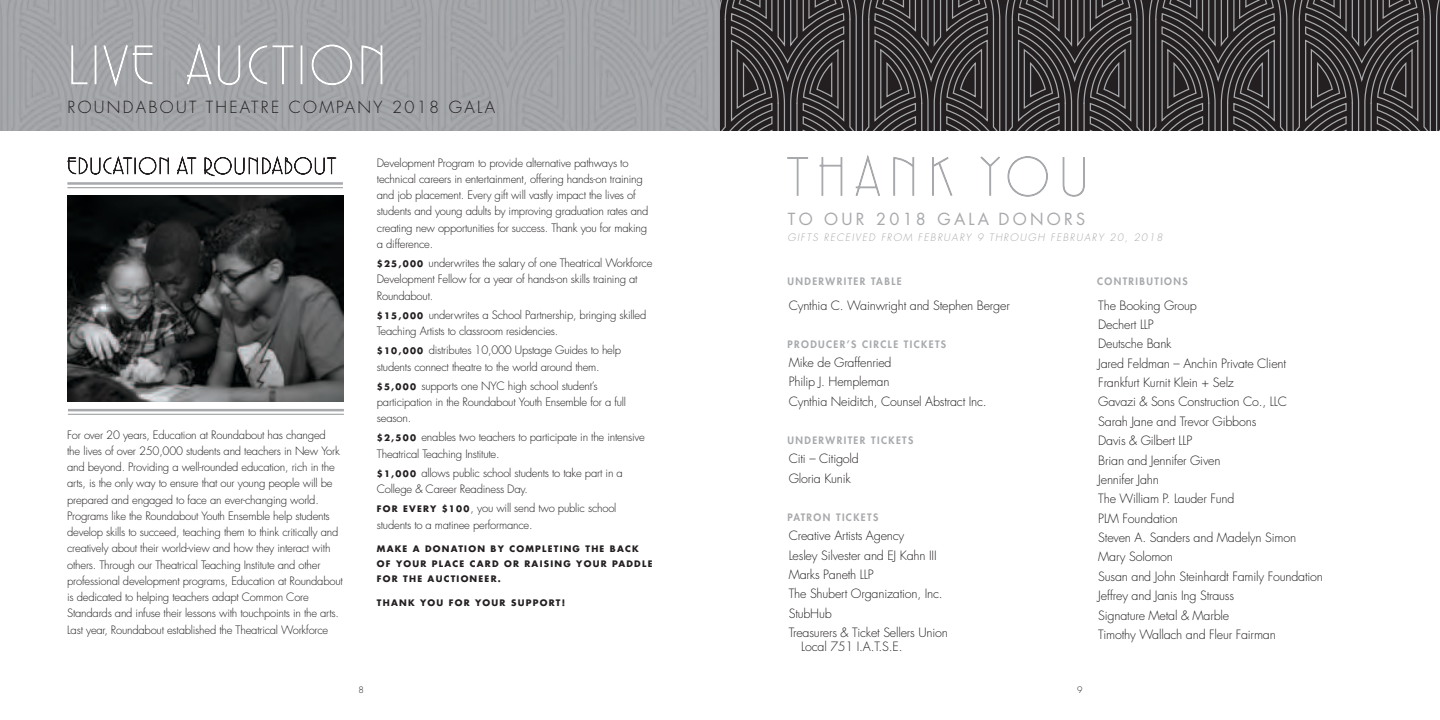
<style>
.page{position:relative;width:1440px;height:720px;background:#fff}
.page>*{position:absolute;margin:0;border:0;box-sizing:border-box;transform-origin:0 0}
.t1{font:300 16.25px "Futura Std";letter-spacing:.14em;color:#231f20}
.t2{font:16.25px "Futura Std";letter-spacing:.2em;color:#a7a9ac}
.t3{font:300 12.5px/19.4px "Futura Std";letter-spacing:-.015em;color:#231f20}
.t4{font:300 11.25px/16.2px "Futura Std";letter-spacing:-.02em;color:#231f20}
.t5{font:800 10px "Futura Std";letter-spacing:.14em;color:#a7a9ac}
.t6{font:italic 300 10px "Futura Std";letter-spacing:.14em;color:#a7a9ac}
.t7{font:700 8.75px "Futura Std";letter-spacing:.14em;color:#231f20}
.t8{font:300 8.75px "Futura Std";color:#231f20}
.s1{font-weight:700;font-size:8.75px}
</style>
<div class="page">
<div style="left:0;top:0;width:720px;height:130px;background:#a2a5a7"></div>
<svg style="left:71px;top:45px;width:17px;height:40px"></svg>
<svg style="left:103px;top:44px;width:50px;height:45px;background:#aeafb2"></svg>
<svg style="left:186px;top:38px;width:55px;height:48px;background:#adafb2"></svg>
<svg style="left:248px;top:45px;width:46px;height:40px;background:#adafb1"></svg>
<svg style="left:311px;top:44px;width:42px;height:42px;background:#adafb2"></svg>
<svg style="left:361px;top:45px;width:22px;height:40px"></svg>
<img style="left:68px;top:195px;width:275px;height:206px">
<hr style="left:68px;top:409px;width:276px;height:2px;background:#a7a9ac">
<hr style="left:68px;top:414px;width:276px;height:1px;background:#a7a9ac">
<hr style="left:67px;top:182px;width:276px;height:3px;background:#a7a9ac">
<hr style="left:67px;top:187px;width:276px;height:1px;background:#a7a9ac">
<svg style="left:67px;top:157px;width:102px;height:18px"></svg>
<svg style="left:177px;top:157px;width:19px;height:18px"></svg>
<svg style="left:204px;top:157px;width:132px;height:19px"></svg>
<svg style="left:720px;top:0;width:720px;height:130px;background:#3c393b"></svg>
<svg style="left:787px;top:157px;width:21px;height:39px"></svg>
<svg style="left:819px;top:157px;width:24px;height:39px"></svg>
<svg style="left:855px;top:155px;width:25px;height:41px"></svg>
<svg style="left:893px;top:157px;width:22px;height:39px"></svg>
<svg style="left:932px;top:157px;width:21px;height:39px"></svg>
<svg style="left:980px;top:156px;width:20px;height:40px"></svg>
<svg style="left:1007px;top:156px;width:41px;height:41px"></svg>
<svg style="left:1062px;top:157px;width:23px;height:40px"></svg>
<h1 class="t1" style="left:68px;top:97px;width:429px">Roundabout Theatre Company 2018 Gala</h1>
<p class="t4" style="left:67px;top:427px;width:277px">For over 20 years, Education at Roundabout has changed<br>the lives of over 250,000 students and teachers in New York and beyond. Providing a well-rounded education, rich in the arts, is the only way to ensure that our young people will be prepared and engaged to face an ever-changing world.<br>Programs like the Roundabout Youth Ensemble help students develop skills to succeed, teaching them to think critically and creatively about their world-view and how they interact with others. Through our Theatrical Teaching Institute and other professional development programs, Education at Roundabout is dedicated to helping teachers adapt Common Core Standards and infuse their lessons with touchpoints in the arts.<br>Last year, Roundabout established the Theatrical Workforce</p>
<p class="t4" style="left:377px;top:155px;width:273px">Development Program to provide alternative pathways to technical careers in entertainment, offering hands-on training and job placement. Every gift will vastly impact the lives of students and young adults by improving graduation rates and creating new opportunities for success. Thank you for making a difference.</p>
<p class="t4" style="left:377px;top:255px;width:277px"><span class="s1">$ 2 5 , 0 0 0</span> underwrites the salary of one Theatrical Workforce<br>Development Fellow for a year of hands-on skills training at<br>Roundabout.</p>
<p class="t4" style="left:377px;top:307px;width:271px"><span class="s1">$ 1 5 , 0 0 0</span> underwrites a School Partnership, bringing skilled<br>Teaching Artists to classroom residencies.</p>
<p class="t4" style="left:377px;top:342px;width:246px"><span class="s1">$ 1 0 , 0 0 0</span> distributes 10,000 Upstage Guides to help students connect theatre to the world around them.</p>
<p class="t4" style="left:377px;top:378px;width:251px"><span class="s1">$ 5 , 0 0 0</span> supports one NYC high school student’s participation in the Roundabout Youth Ensemble for a full season.</p>
<p class="t4" style="left:377px;top:430px;width:269px"><span class="s1">$ 2 , 5 0 0</span> enables two teachers to participate in the intensive<br>Theatrical Teaching Institute.</p>
<p class="t4" style="left:377px;top:465px;width:247px"><span class="s1">$ 1 , 0 0 0</span> allows public school students to take part in a<br>College &amp; Career Readiness Day.</p>
<p class="t7" style="left:377px;top:503px;width:15px">FOR</p>
<p class="t7" style="left:403px;top:503px;width:8px">EVER</p>
<p class="t4" style="left:377px;top:500px;width:241px;text-indent:53px"><span class="s1">Y $ 1 0 0</span> , you will send two public school students to a matinee performance.</p>
<p class="t7" style="left:377px;top:543px;width:57px">MAKE A DONATION</p>
<p class="t7" style="left:491px;top:543px;width:27px">BY COMPLETING</p>
<p class="t7" style="left:585px;top:543px;width:8px">THE</p>
<p class="t7" style="left:610px;top:543px;width:8px">BAC</p>
<p class="t7" style="left:632px;top:543px;width:8px">K</p>
<p class="t7" style="left:377px;top:558px;width:8px">OF</p>
<p class="t7" style="left:396px;top:558px;width:17px">YOUR</p>
<p class="t7" style="left:432px;top:558px;width:8px">PLACE</p>
<p class="t7" style="left:470px;top:558px;width:9px">CARD</p>
<p class="t7" style="left:504px;top:558px;width:9px">OR</p>
<p class="t7" style="left:524px;top:558px;width:8px">RAISING</p>
<p class="t7" style="left:576px;top:558px;width:17px">YOUR</p>
<p class="t7" style="left:612px;top:558px;width:8px">PADDLE</p>
<p class="t7" style="left:377px;top:573px;width:8px">FOR</p>
<p class="t7" style="left:403px;top:573px;width:8px">THE</p>
<p class="t7" style="left:428px;top:573px;width:8px">AUCTIONEER</p>
<p class="t7" style="left:498px;top:573px;width:5px">.</p>
<p class="t7" style="left:377px;top:596px;width:15px">THAN</p>
<p class="t7" style="left:408px;top:596px;width:29px">K YOU</p>
<p class="t7" style="left:449px;top:596px;width:8px">FOR</p>
<p class="t7" style="left:475px;top:596px;width:17px">YOUR</p>
<p class="t7" style="left:511px;top:596px;width:9px">SUPPORT</p>
<p class="t7" style="left:562px;top:596px;width:5px">!</p>
<p class="t8" style="left:359px;top:685px;width:7px">8</p>
<h1 class="t2" style="left:788px;top:209px;width:299px">T O OUR 2018 G ALA DONORS</h1>
<p class="t6" style="left:788px;top:232px;width:44px">GIFTS RECEIVED</p>
<p class="t6" style="left:881px;top:232px;width:44px">FROM FEBR</p>
<p class="t6" style="left:944px;top:232px;width:16px">UARY</p>
<p class="t6" style="left:977px;top:232px;width:81px">9 THROUG H FEBR</p>
<p class="t6" style="left:1076px;top:232px;width:16px">UARY</p>
<p class="t6" style="left:1110px;top:232px;width:55px">20, 2018</p>
<p class="t5" style="left:788px;top:275px;width:25px">UNDERWRI</p>
<p class="t5" style="left:848px;top:275px;width:36px">TER TABLE</p>
<p class="t3" style="left:789px;top:296px;width:223px">Cynthia C. Wainwright and Stephen Berger</p>
<p class="t5" style="left:788px;top:338px;width:160px">PRODUCER’S CIRCLE TICKET S</p>
<p class="t3" style="left:789px;top:353px;width:200px">Mike de Graffenried<br>Philip J. Hempleman<br>Cynthia Neiditch, Counsel Abstract Inc.</p>
<p class="t5" style="left:788px;top:434px;width:25px">UNDERWRI</p>
<p class="t5" style="left:848px;top:434px;width:37px">TER TICKE</p>
<p class="t5" style="left:902px;top:434px;width:12px">TS</p>
<p class="t3" style="left:789px;top:449px;width:72px">Citi – Citigold<br>Gloria Kunik</p>
<p class="t5" style="left:788px;top:511px;width:62px">PATRON TICKE</p>
<p class="t5" style="left:867px;top:511px;width:12px">TS</p>
<p class="t3" style="left:789px;top:526px;width:161px">Creative Artists Agency<br>Lesley Silvester and EJ Kahn III<br>Marks Paneth LLP<br>The Shubert Organization, Inc.<br>StubHub<br>Treasurers &amp; Ticket Sellers Union</p>
<p class="t3" style="left:801px;top:637px;width:103px">Local 751 I.A.T.S.E.</p>
<p class="t5" style="left:1097px;top:275px;width:39px">CONTRIBU</p>
<p class="t5" style="left:1154px;top:275px;width:34px">TIONS</p>
<p class="t3" style="left:1098px;top:296px;width:190px">The Booking Group<br>Dechert LLP<br>Deutsche Bank<br>Jared Feldman – Anchin Private Client<br>Frankfurt Kurnit Klein + Selz<br>Gavazi &amp; Sons Construction Co., LLC<br>Sarah Jane and Trevor Gibbons<br>Davis &amp; Gilbert LLP<br>Brian and Jennifer Given<br>Jennifer Jahn<br>The William P. Lauder Fund<br>PLM</p>
<p class="t3" style="left:1098px;top:509px;width:226px;text-indent:24px">Foundation<br>Steven A. Sanders and Madelyn Simon<br>Mary Solomon<br>Susan and John Steinhardt Family Foundation<br>Jeffrey and Janis Ing Strauss<br>Signature Metal &amp; Marble<br>Timothy Wallach and Fleur Fairman</p>
<p class="t8" style="left:1077px;top:685px;width:7px">9</p>
</div>
